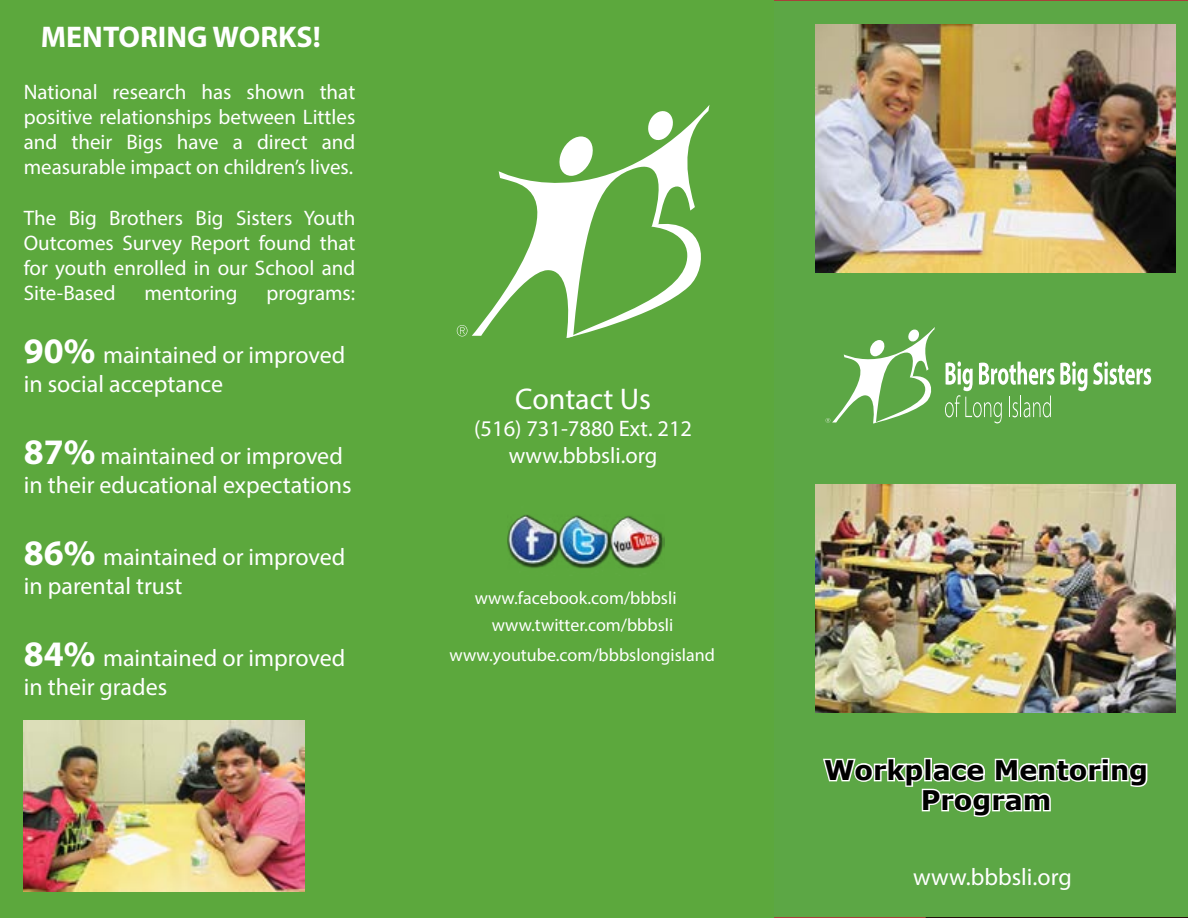
<style>
.page{position:relative;width:1188px;height:918px;background:#fff}
.page>*{position:absolute;margin:0;border:0;box-sizing:border-box;transform-origin:0 0}
.t1{font:700 30px "Myriad Pro";color:#fff}
.t2{font:30px "Myriad Pro";color:#fff}
.t3{font:700 27px/30px "Verdana";color:#000;text-align:center}
.t4{font:24px/28.8px "Myriad Pro";color:#fff}
.t5{font:22.5px/27px "Myriad Pro";color:#fff;text-align:center}
.t6{font:21px/25.2px "Myriad Pro";color:#fff;text-align:justify}
.t7{font:18px/29.7px "Myriad Pro";color:#fff;text-align:center}
.s1{font-weight:700;font-size:36px}
</style>
<div class="page">
<div style="left:773px;top:0;width:415px;height:918px;background:#5ca745"></div>
<svg style="left:826px;top:327px;width:109px;height:96px"></svg>
<svg style="left:945px;top:361px;width:206px;height:62px;background:#7bb869"></svg>
<div style="left:0;top:0;width:773px;height:918px;background:#5ca83d"></div>
<svg style="left:472px;top:105px;width:238px;height:233px"></svg>
<svg style="left:558px;top:136px;width:37px;height:40px"></svg>
<svg style="left:647px;top:109px;width:27px;height:33px"></svg>
<svg style="left:457px;top:325px;width:10px;height:11px"></svg>
<img style="left:507px;top:515px;width:157px;height:54px">
<div style="left:924px;top:841px;width:264px;height:77px;background:#5ca745"></div>
<div style="left:804px;top:759px;width:365px;height:83px;background:#5ca745"></div>
<svg style="left:821px;top:752px;width:329px;height:65px"></svg>
<img style="left:816px;top:25px;width:360px;height:248px">
<img style="left:816px;top:484px;width:360px;height:228px">
<img style="left:24px;top:721px;width:280px;height:171px">
<h1 class="t1" style="left:41px;top:18px;width:281px">MENTORING WORKS!</h1>
<p class="t6" style="left:24px;top:79px;width:333px">National research has shown that positive relationships between Littles and their Bigs have a direct and measurable impact on children’s lives.</p>
<p class="t6" style="left:24px;top:205px;width:333px">The Big Brothers Big Sisters Youth Outcomes Survey Report found that for youth enrolled in our School and Site-Based</p>
<p class="t6" style="left:144px;top:280px;width:95px">mentoring</p>
<p class="t6" style="left:267px;top:280px;width:90px">programs:</p>
<p class="t4" style="left:24px;top:341px;width:323px"><span class="s1">90%</span> maintained or improved in social acceptance</p>
<p class="t4" style="left:24px;top:441px;width:330px"><span class="s1">87%</span> maintained or improved in their educational expectations</p>
<p class="t4" style="left:24px;top:542px;width:323px"><span class="s1">86%</span> maintained or improved in parental trust</p>
<p class="t4" style="left:24px;top:643px;width:323px"><span class="s1">84%</span> maintained or improved in their grades</p>
<h1 class="t2" style="left:515px;top:380px;width:137px">Contact Us</h1>
<p class="t5" style="left:474px;top:415px;width:219px">(516) 731-7880 Ext. 212 www.bbbsli.org</p>
<p class="t7" style="left:475px;top:583px;width:203px">www.facebook.com/bbbsli</p>
<p class="t7" style="left:450px;top:610px;width:267px">www.twitter.com/bbbsli www.youtube.com/bbbslongisland</p>
<p class="t3" style="left:824px;top:755px;width:326px">Workplace Mentoring<br>Program</p>
<p class="t4" style="left:913px;top:862px;width:160px">www.bbbsli.org</p>
</div>
